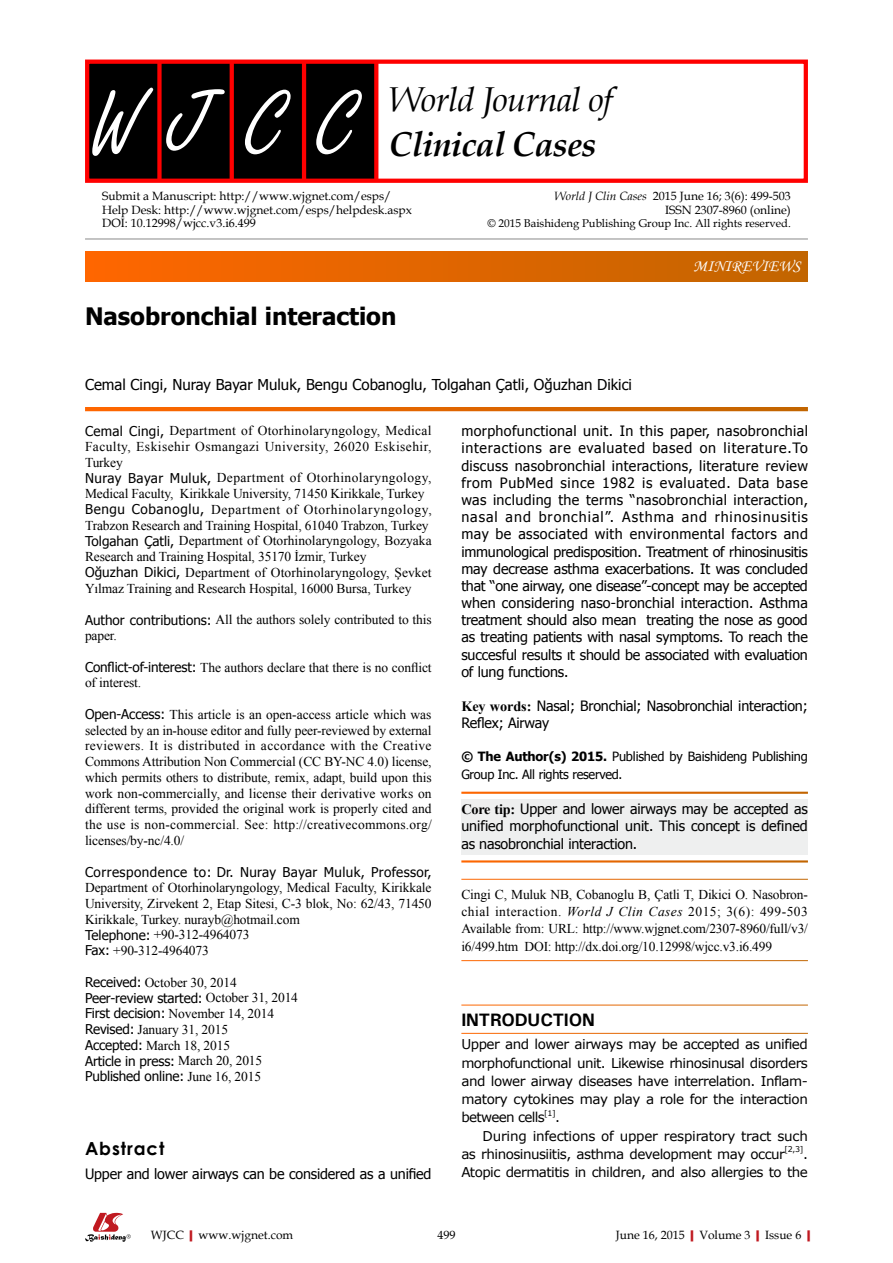
<style>
.page{position:relative;width:893px;height:1263px;background:#fff}
.page>*{position:absolute;margin:0;border:0;box-sizing:border-box;transform-origin:0 0}
.t1{font:94.5px "Freestyle Script";color:#fff;scale:.95 1}
.t2{font:italic 34.5px "Book Antiqua";letter-spacing:-.02em;color:#000}
.t3{font:italic 700 34.5px "Book Antiqua";letter-spacing:-.02em;color:#000}
.t4{font:700 24px "Tahoma";color:#000}
.t5{font:700 18px "Univers";letter-spacing:-.01em;color:#000}
.t6{font:700 18px "Century Gothic";letter-spacing:.05em;color:#000}
.t7{font:16.5px "Monotype Corsiva";color:#fff}
.t8{font:15px "Tahoma";color:#000}
.t9{font:14.25px/17.2px "Tahoma";letter-spacing:-.01em;color:#000;text-align:justify}
.t10{font:13.5px/15.8px "Times New Roman";letter-spacing:-.01em;color:#000}
.t11{font:13.5px/18.3px "Verdana";letter-spacing:-.04em;color:#000;text-align:justify}
.t12{font:13.5px "Verdana";letter-spacing:-.02em;color:#000}
.t13{font:12.75px/17.1px "Tahoma";letter-spacing:-.01em;color:#000}
.t14{font:12px/13.5px "Book Antiqua";color:#000}
.t15{font:11.25px "Book Antiqua";color:#000}
.t16{font:7.8px "Verdana";color:#000}
.s1{font-style:italic}
.s2{font-family:"Tahoma"}
.s3{font-family:"Times New Roman";font-weight:700}
.s4{font-weight:700}
.s5{font-weight:700;color:#c01920}
</style>
<div class="page">
<div style="left:461px;top:799px;width:347px;height:55px;background:#eeefef"></div>
<div style="left:85px;top:252px;width:723px;height:29px;background:linear-gradient(to right,#f60,#c16500)"></div>
<hr style="left:85px;top:239px;width:723px;height:1px;background:#898989">
<svg style="left:85px;top:407px;width:723px;height:4px;background:#e06500"></svg>
<div style="left:87px;top:61px;width:289px;height:121px;background:#000"></div>
<div style="left:157px;top:61px;width:5px;height:121px;background:#f00"></div>
<svg style="left:230px;top:65px;width:4px;height:113px"></svg>
<hr style="left:302px;top:61px;width:4px;height:121px;background:#f00">
<svg style="left:374px;top:65px;width:4px;height:113px"></svg>
<div style="left:85px;top:60px;width:723px;height:123px;border:4px solid #f00"></div>
<svg style="left:85px;top:1213px;width:46px;height:29px"></svg>
<p class="t1" style="left:90px;top:72px;width:282px">WJCC</p>
<p class="t2" style="left:389px;top:75px;width:225px">World Journal of</p>
<p class="t3" style="left:389px;top:121px;width:209px">Clinical Cases</p>
<p class="t14" style="left:102px;top:189px;width:311px">Submit a Manuscript: http://www.wjgnet.com/esps/<br>Help Desk: http://www.wjgnet.com/esps/helpdesk.aspx<br>DOI: 10.12998/wjcc.v3.i6.499</p>
<p class="t14" style="left:555px;top:189px;width:238px;text-align:right"><span class="s1">World J Clin Cases</span> 2015 June 16; 3(6): 499-503<br>ISSN 2307-8960 (online)</p>
<p class="t15" style="left:487px;top:215px;width:305px">© 2015 Baishideng Publishing Group Inc. All rights reserved.</p>
<p class="t4" style="left:85px;top:299px;width:313px">Nasobronchial interaction</p>
<p class="t7" style="left:693px;top:256px;width:109px">MINIREVIEWS</p>
<p class="t8" style="left:85px;top:374px;width:548px">Cemal Cingi, Nuray Bayar Muluk, Bengu Cobanoglu, Tolgahan Çatli, Oğuzhan Dikici</p>
<p class="t10" style="left:85px;top:423px;width:348px"><span class="s2">Cemal Cingi,</span> Department of Otorhinolaryngology, Medical Faculty, Eskisehir Osmangazi University, 26020 Eskisehir, Turkey<br><span class="s2">Nuray Bayar Muluk,</span> Department of Otorhinolaryngology, Medical Faculty, Kirikkale University, 71450 Kirikkale, Turkey <span class="s2">Bengu Cobanoglu,</span> Department of Otorhinolaryngology, Trabzon Research and Training Hospital, 61040 Trabzon, Turkey <span class="s2">Tolgahan Çatli,</span> Department of Otorhinolaryngology, Bozyaka Research and Training Hospital, 35170 İzmir, Turkey<br><span class="s2">Oğuzhan Dikici,</span> Department of Otorhinolaryngology, Şevket Yılmaz Training and Research Hospital, 16000 Bursa, Turkey</p>
<p class="t10" style="left:85px;top:612px;width:348px"><span class="s2">Author contributions:</span> All the authors solely contributed to this paper.</p>
<p class="t10" style="left:85px;top:659px;width:348px"><span class="s2">Conflict-of-interest:</span> The authors declare that there is no conflict of interest.</p>
<p class="t10" style="left:85px;top:706px;width:348px;text-align:justify"><span class="s2">Open-Access:</span> This article is an open-access article which was selected by an in-house editor and fully peer-reviewed by external reviewers. It is distributed in accordance with the Creative Commons Attribution Non Commercial (CC BY-NC 4.0) license, which permits others to distribute, remix, adapt, build upon this work non-commercially, and license their derivative works on different terms, provided the original work is properly cited and the use is non-commercial. See: http://creativecommons.org/ licenses/by-nc/4.0/</p>
<p class="t10" style="left:85px;top:864px;width:348px"><span class="s2">Correspondence to: Dr. Nuray Bayar Muluk, Professor, </span>Department of Otorhinolaryngology, Medical Faculty, Kirikkale University, Zirvekent 2, Etap Sitesi, C-3 blok, No: 62/43, 71450<br>Kirikkale, Turkey. nurayb@hotmail.com<br><span class="s2">Telephone:</span> +90-312-4964073<br><span class="s2">Fax:</span> +90-312-4964073</p>
<p class="t10" style="left:85px;top:974px;width:214px"><span class="s2">Received:</span> October 30, 2014<br><span class="s2">Peer-review started:</span> October 31, 2014<br><span class="s2">First decision:</span> November 14, 2014<br><span class="s2">Revised:</span> January 31, 2015<br><span class="s2">Accepted:</span> March 18, 2015<br><span class="s2">Article in press:</span> March 20, 2015<br><span class="s2">Published online:</span> June 16, 2015</p>
<p class="t9" style="left:461px;top:422px;width:348px">morphofunctional unit. In this paper, nasobronchial interactions are evaluated based on literature.To discuss nasobronchial interactions, literature review from PubMed since 1982 is evaluated. Data base was including the terms “nasobronchial interaction, nasal and bronchial”. Asthma and rhinosinusitis may be associated with environmental factors and immunological predisposition. Treatment of rhinosinusitis may decrease asthma exacerbations. It was concluded that “one airway, one disease”-concept may be accepted when considering naso-bronchial interaction. Asthma treatment should also mean treating the nose as good as treating patients with nasal symptoms. To reach the succesful results ıt should be associated with evaluation of lung functions.</p>
<p class="t9" style="left:461px;top:697px;width:348px"><span class="s3">Key words:</span> Nasal; Bronchial; Nasobronchial interaction;<br>Reflex; Airway</p>
<p class="t13" style="left:461px;top:747px;width:348px"><span class="s4">© The Author(s) 2015.</span> Published by Baishideng Publishing<br>Group Inc. All rights reserved.</p>
<p class="t9" style="left:461px;top:800px;width:348px"><span class="s3">Core tip:</span> Upper and lower airways may be accepted as unified morphofunctional unit. This concept is defined as nasobronchial interaction.</p>
<p class="t10" style="left:461px;top:886px;width:348px;line-height:17.2px;text-align:justify">Cingi C, Muluk NB, Cobanoglu B, Çatli T, Dikici O. Nasobron&shy;chial interaction. <span class="s1">World J Clin Cases</span> 2015; 3(6): 499-503<br>Available from: URL: http://www.wjgnet.com/2307-8960/full/v3/ i6/499.htm DOI: http://dx.doi.org/10.12998/wjcc.v3.i6.499</p>
<p class="t5" style="left:461px;top:1008px;width:135px">INTRODUCTION</p>
<p class="t11" style="left:461px;top:1035px;width:348px">Upper and lower airways may be accepted as unified morphofunctional unit. Likewise rhinosinusal disorders and lower airway diseases have interrelation. Inflam&shy;matory cytokines may play a role for the intera-ction between cells</p>
<p class="t16" style="left:544px;top:1108px;width:13px">[1]</p>
<p class="t11" style="left:555px;top:1108px;width:6px">.</p>
<p class="t12" style="left:483px;top:1127px;width:327px">During infections of upper respiratory tract such</p>
<p class="t11" style="left:461px;top:1144px;width:325px">as rhinosinusiitis, asthma development may occur</p>
<p class="t16" style="left:784px;top:1144px;width:20px">[2,3]</p>
<p class="t6" style="left:85px;top:1135px;width:81px">Abstract</p>
<p class="t9" style="left:85px;top:1164px;width:348px">Upper and lower airways can be considered as a unified</p>
<p class="t11" style="left:461px;top:1144px;width:348px;text-align:right">.<br>Atopic dermatitis in children, and also allergies to the</p>
<p class="t14" style="left:151px;top:1227px;width:144px">WJCC<span class="s5">|</span>www.wjgnet.com</p>
<p class="t14" style="left:437px;top:1227px;width:19px">499</p>
<p class="t14" style="left:616px;top:1227px;width:202px">June 16, 2015<span class="s5">|</span>Volume 3<span class="s5">|</span>Issue 6<span class="s5">|</span></p>
</div>
